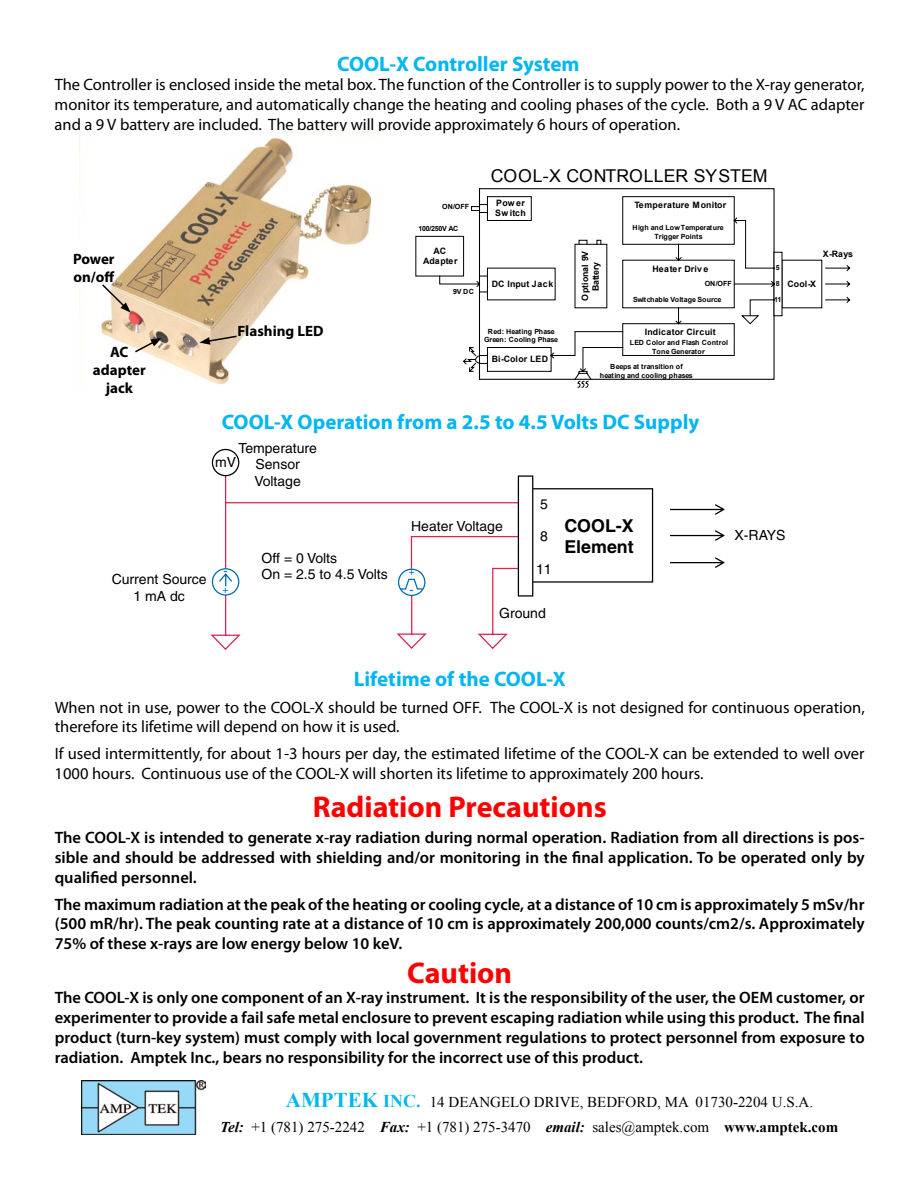
<style>
.page{position:relative;width:918px;height:1188px;background:#fff}
.page>*{position:absolute;margin:0;border:0;box-sizing:border-box;transform-origin:0 0}
.t1{font:700 30px "Myriad Pro";color:#f00}
.t2{font:700 21px "Myriad Pro";color:#00b6f1}
.t3{font:17.7px "Arial";letter-spacing:.005em;color:#000}
.t4{font:700 17.7px/21.6px "Helvetica";color:#000}
.t5{font:600 16.5px/19.8px "Myriad Pro";color:#000;text-align:justify}
.t6{font:16.5px/19.8px "Myriad Pro";color:#000}
.t7{font:15px/25.5px "Times New Roman";color:#000}
.t8{font:700 15px/18px "Myriad Pro";color:#000}
.t9{font:13.95px/16.5px "Helvetica";color:#000;text-align:center}
.t10{font:12.75px "Helvetica";color:#006ab5}
.t11{font:10.2px "Helvetica";color:#006ab5}
.t12{font:700 8.85px/10.6px "Arial";letter-spacing:.015em;color:#000;text-align:center}
.t13{font:700 8.85px/10.6px "Arial";letter-spacing:-.02em;color:#000;text-align:center}
.t14{font:700 8.85px/10.6px "Arial";letter-spacing:.055em;color:#000}
.t15{font:700 7.05px/8.4px "Arial";color:#000;text-align:center}
.t16{font:700 7.05px/8.4px "Arial";letter-spacing:-.025em;color:#000;text-align:center}
.t17{font:700 7.05px/8.4px "Arial";letter-spacing:.03em;color:#000;text-align:center}
.t18{font:700 7.05px "Arial";letter-spacing:-.05em;color:#000}
.s1{font-weight:700;font-size:21px;color:#00b6f1}
.s2{font-weight:700;font-size:18px;color:#00b6f1}
.s3{font-weight:700;font-style:italic}
.s4{font-weight:700}
</style>
<div class="page">
<img style="left:82px;top:1081px;width:123px;height:54px">
<svg style="left:210px;top:474px;width:308px;height:176px"></svg>
<svg style="left:533px;top:488px;width:192px;height:95px"></svg>
<svg style="left:396px;top:535px;width:122px;height:115px"></svg>
<svg style="left:218px;top:572px;width:16px;height:16px"></svg>
<div style="left:212px;top:568px;width:27px;height:28px;border:1px solid #006ab5;border-radius:50%"></div>
<div style="left:212px;top:449px;width:27px;height:27px;border:1px solid #000;border-radius:50%"></div>
<div style="left:398px;top:569px;width:27px;height:27px;border:1px solid #006ab5;border-radius:50%"></div>
<div style="left:518px;top:475px;width:15px;height:122px;border:1px solid #000"></div>
<div style="left:487px;top:197px;width:44px;height:24px;border:1px solid #000"></div>
<svg style="left:440px;top:204px;width:48px;height:81px"></svg>
<svg style="left:733px;top:218px;width:42px;height:22px"></svg>
<svg style="left:463px;top:240px;width:387px;height:147px"></svg>
<img style="left:101px;top:132px;width:271px;height:253px">
<svg style="left:101px;top:283px;width:30px;height:30px"></svg>
<svg style="left:199px;top:335px;width:39px;height:10px"></svg>
<svg style="left:133px;top:338px;width:28px;height:16px"></svg>
<p class="t2" style="left:337px;top:50px;width:244px">COOL-X Controller System</p>
<p class="t6" style="left:55px;top:75px;width:812px;text-align:justify">The Controller is enclosed inside the metal box. The function of the Controller is to supply power to the X-ray generator, monitor its temperature, and automatically change the heating and cooling phases of the cycle. Both a 9 V AC adapter and a 9 V battery are included. The battery will provide approximately 6 hours of operation.</p>
<p class="t15" style="left:442px;top:202px;width:29px">ON/OFF</p>
<p class="t3" style="left:491px;top:164px;width:278px">COOL-X CONTROLLER SYSTEM</p>
<p class="t14" style="left:495px;top:198px;width:32px">Power<br>Switch</p>
<p class="t12" style="left:634px;top:200px;width:93px">Temperature Monitor</p>
<p class="t8" style="left:73px;top:249px;width:43px">Power on/off</p>
<p class="t8" style="left:93px;top:343px;width:54px;text-align:center">AC adapter jack</p>
<p class="t9" style="left:112px;top:571px;width:97px">Current Source<br>1 mA dc</p>
<p class="t8" style="left:238px;top:321px;width:87px">Flashing LED</p>
<p class="t18" style="left:418px;top:223px;width:41px">100/250V AC</p>
<p class="t15" style="left:633px;top:224px;width:93px">High and Low Temperature<br>Trigger Points</p>
<p class="t12" style="left:423px;top:245px;width:36px">AC<br>Adapter</p>
<p class="t15" style="left:453px;top:288px;width:22px">9V DC</p>
<p class="t12" style="left:492px;top:279px;width:63px">DC Input Jack</p>
<p class="t16" style="left:484px;top:327px;width:75px">Red: Heating Phase<br>Green: Cooling Phase</p>
<p class="t12" style="left:492px;top:354px;width:58px">Bi-Color LED</p>
<p class="t13" style="left:580px;top:301px;width:51px;rotate:-90deg">Optional 9V<br>Battery</p>
<p class="t12" style="left:653px;top:263px;width:57px">Heater Driv e</p>
<p class="t15" style="left:705px;top:280px;width:29px">ON/OFF</p>
<p class="t16" style="left:633px;top:296px;width:90px">Switchable Voltage Source</p>
<p class="t17" style="left:630px;top:339px;width:100px">LED Color and Flash Control<br>Tone Generator</p>
<p class="t12" style="left:645px;top:327px;width:73px">Indicator Circuit</p>
<p class="t15" style="left:600px;top:363px;width:95px">Beeps at transition of heating and cooling phases</p>
<p class="t2" style="left:222px;top:408px;width:479px">COOL-X Operation from a 2.5 to 4.5 Volts DC Supply</p>
<p class="t9" style="left:238px;top:440px;width:80px">Temperature<br>Sensor<br>Voltage</p>
<p class="t9" style="left:215px;top:454px;width:23px">mV</p>
<p class="t12" style="left:823px;top:249px;width:32px">X-Rays</p>
<p class="t15" style="left:776px;top:264px;width:5px">5</p>
<p class="t15" style="left:776px;top:280px;width:5px">8</p>
<p class="t15" style="left:774px;top:296px;width:9px">11</p>
<p class="t12" style="left:788px;top:279px;width:30px">Cool-X</p>
<p class="t10" style="left:223px;top:563px;width:6px">-</p>
<p class="t11" style="left:223px;top:583px;width:7px">+</p>
<p class="t9" style="left:261px;top:549px;width:128px;text-align:left">Off = 0 Volts<br>On = 2.5 to 4.5 Volts</p>
<p class="t9" style="left:411px;top:518px;width:93px">Heater Voltage</p>
<p class="t11" style="left:409px;top:566px;width:7px">+</p>
<p class="t10" style="left:410px;top:582px;width:6px">-</p>
<p class="t9" style="left:540px;top:495px;width:9px">5</p>
<p class="t9" style="left:540px;top:528px;width:9px">8</p>
<p class="t9" style="left:536px;top:560px;width:17px">11</p>
<p class="t9" style="left:499px;top:605px;width:48px">Ground</p>
<p class="t4" style="left:564px;top:514px;width:71px">COOL-X<br>Element</p>
<p class="t9" style="left:735px;top:527px;width:52px">X-RAYS</p>
<p class="t2" style="left:354px;top:665px;width:213px">Lifetime of the COOL-X</p>
<p class="t6" style="left:55px;top:697px;width:812px">When not in use, power to the COOL-X should be turned OFF. The COOL-X is not designed for continuous operation, therefore its lifetime will depend on how it is used.</p>
<p class="t6" style="left:55px;top:743px;width:812px">If used intermittently, for about 1-3 hours per day, the estimated lifetime of the COOL-X can be extended to well over<br>1000 hours. Continuous use of the COOL-X will shorten its lifetime to approximately 200 hours.</p>
<h1 class="t1" style="left:313px;top:787px;width:296px">Radiation Precautions</h1>
<p class="t5" style="left:55px;top:828px;width:812px">The COOL-X is intended to generate x-ray radiation during normal operation. Radiation from all directions is pos&shy;sible and should be addressed with shielding and/or monitoring in the final application. To be operated only by qualified personnel.</p>
<p class="t5" style="left:55px;top:894px;width:812px">The maximum radiation at the peak of the heating or cooling cycle, at a distance of 10 cm is approximately 5 mSv/hr (500 mR/hr). The peak counting rate at a distance of 10 cm is approximately 200,000 counts/cm2/s. Approximately 75% of these x-rays are low energy below 10 keV.</p>
<h1 class="t1" style="left:407px;top:954px;width:106px">Caution</h1>
<p class="t5" style="left:55px;top:987px;width:812px">The COOL-X is only one component of an X-ray instrument. It is the responsibility of the user, the OEM customer, or experimenter to provide a fail safe metal enclosure to prevent escaping radiation while using this product. The final product (turn-key system) must comply with local government regulations to protect personnel from exposure to radiation. Amptek Inc., bears no responsibility for the incorrect use of this product.</p>
<p class="t7" style="left:220px;top:1089px;width:619px;text-indent:66px"><span class="s1">AMPTEK</span> <span class="s2">INC.</span> 14 DEANGELO DRIVE, BEDFORD, MA 01730-2204 U.S.A.<br><span class="s3">Tel:</span> +1 (781) 275-2242 <span class="s3">Fax:</span> +1 (781) 275-3470 <span class="s3">email:</span> sales@amptek.com <span class="s4">www.amptek.com</span></p>
</div>
